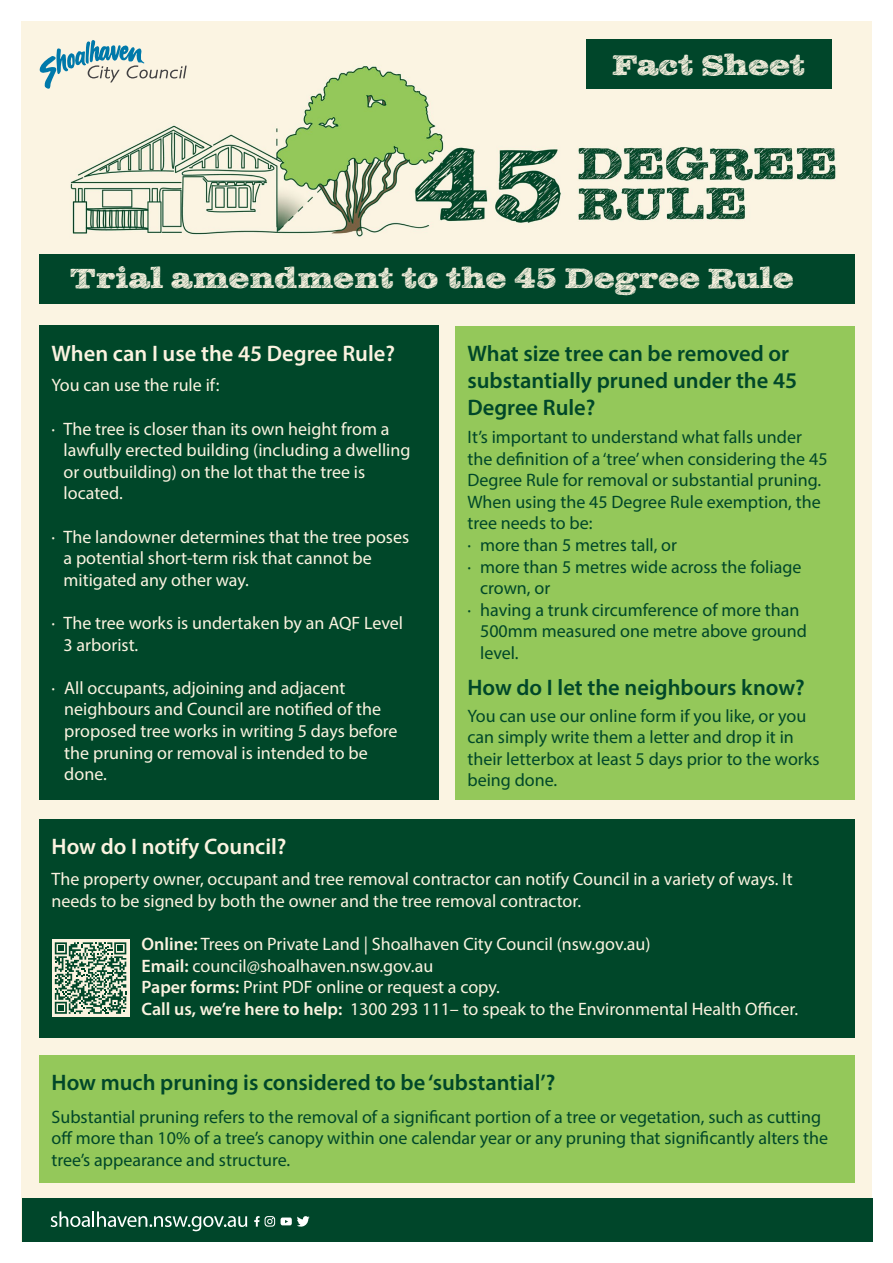
<style>
.page{position:relative;width:893px;height:1263px;background:#fff}
.page>*{position:absolute;margin:0;border:0;box-sizing:border-box;transform-origin:0 0}
.t1{font:700 28.2px "Clarendon Wide Sketch";color:#fbf4e2}
.t2{font:600 22.5px/27px "Myriad Pro";color:#004729}
.t3{font:600 22.5px "Myriad Pro";color:#fbf3e0}
.t4{font:18px/21.6px "Myriad Pro";color:#fbf3e0}
.t5{font:18px/21.6px "Myriad Pro";color:#004729}
.s1{font-weight:600}
</style>
<div class="page">
<div style="left:21px;top:21px;width:851px;height:1221px;background:#fbf4e2"></div>
<img style="left:39px;top:48px;width:797px;height:254px">
<div style="left:40px;top:325px;width:399px;height:474px;background:#004729"></div>
<div style="left:40px;top:819px;width:815px;height:218px;background:#004729"></div>
<div style="left:455px;top:326px;width:400px;height:473px;background:#94c85a"></div>
<div style="left:40px;top:1055px;width:815px;height:127px;background:#94c85a"></div>
<div style="left:22px;top:1198px;width:850px;height:44px;background:#00462a"></div>
<div style="left:40px;top:254px;width:815px;height:50px;background:#00462a"></div>
<div style="left:587px;top:39px;width:245px;height:50px;background:#00462a"></div>
<svg style="left:51px;top:1211px;width:196px;height:20px"></svg>
<svg style="left:281px;top:1216px;width:29px;height:11px"></svg>
<svg style="left:254px;top:1216px;width:21px;height:11px"></svg>
<svg style="left:40px;top:40px;width:147px;height:49px"></svg>
<div style="left:52px;top:939px;width:78px;height:78px;background:#fbf3e0"></div>
<svg style="left:55px;top:942px;width:71px;height:72px"></svg>
<h1 class="t1" style="left:612px;top:47px;width:195px">Fact Sheet</h1>
<h1 class="t1" style="left:70px;top:260px;width:725px">Trial amendment to the 45 Degree Rule</h1>
<p class="t3" style="left:52px;top:339px;width:345px">When can I use the 45 Degree Rule?</p>
<p class="t4" style="left:52px;top:374px;width:169px">You can use the rule if:</p>
<p class="t4" style="left:64px;top:417px;width:348px;text-indent:-12px">· The tree is closer than its own height from a lawfully erected building (including a dwelling or outbuilding) on the lot that the tree is located.</p>
<p class="t4" style="left:64px;top:525px;width:347px;text-indent:-12px">· The landowner determines that the tree poses a potential short-term risk that cannot be mitigated any other way.</p>
<p class="t4" style="left:64px;top:612px;width:341px;text-indent:-12px">· The tree works is undertaken by an AQF Level<br>3 arborist.</p>
<p class="t4" style="left:64px;top:677px;width:335px;text-indent:-13px">· All occupants, adjoining and adjacent neighbours and Council are notified of the proposed tree works in writing 5 days before the pruning or removal is intended to be done.</p>
<p class="t3" style="left:52px;top:832px;width:236px">How do I notify Council?</p>
<p class="t2" style="left:467px;top:339px;width:331px">What size tree can be removed or substantially pruned under the 45<br>Degree Rule?</p>
<p class="t5" style="left:467px;top:426px;width:336px">It’s important to understand what falls under</p>
<p class="t5" style="left:467px;top:447px;width:362px">the definition of a ‘tree’ when considering the 45</p>
<p class="t5" style="left:467px;top:469px;width:355px">Degree Rule for removal or substantial pruning.</p>
<p class="t5" style="left:467px;top:491px;width:355px">When using the 45 Degree Rule exemption, the</p>
<p class="t5" style="left:467px;top:512px;width:127px">tree needs to be:</p>
<p class="t5" style="left:467px;top:534px;width:211px">· more than 5 metres tall, or</p>
<p class="t5" style="left:467px;top:555px;width:336px">· more than 5 metres wide across the foliage</p>
<p class="t5" style="left:480px;top:577px;width:72px">crown, or</p>
<p class="t5" style="left:467px;top:599px;width:334px">· having a trunk circumference of more than</p>
<p class="t5" style="left:480px;top:620px;width:328px">500mm measured one metre above ground</p>
<p class="t5" style="left:480px;top:642px;width:40px">level.</p>
<p class="t2" style="left:467px;top:674px;width:339px">How do I let the neighbours know?</p>
<p class="t5" style="left:467px;top:704px;width:354px">You can use our online form if you like, or you can simply write them a letter and drop it in their letterbox at least 5 days prior to the works being done.</p>
<p class="t4" style="left:52px;top:868px;width:743px">The property owner, occupant and tree removal contractor can notify Council in a variety of ways. It needs to be signed by both the owner and the tree removal contractor.</p>
<p class="t4" style="left:142px;top:933px;width:658px"><span class="s1">Online:</span> Trees on Private Land | Shoalhaven City Council (nsw.gov.au)<br><span class="s1">Email:</span> council@shoalhaven.nsw.gov.au<br><span class="s1">Paper forms:</span> Print PDF online or request a copy.<br><span class="s1">Call us, we’re here to help:</span> 1300 293 111– to speak to the Environmental Health Officer.</p>
<p class="t2" style="left:52px;top:1068px;width:505px">How much pruning is considered to be ‘substantial’?</p>
<p class="t5" style="left:52px;top:1105px;width:778px">Substantial pruning refers to the removal of a significant portion of a tree or vegetation, such as cutting off more than 10% of a tree’s canopy within one calendar year or any pruning that significantly alters the tree’s appearance and structure.</p>
</div>
